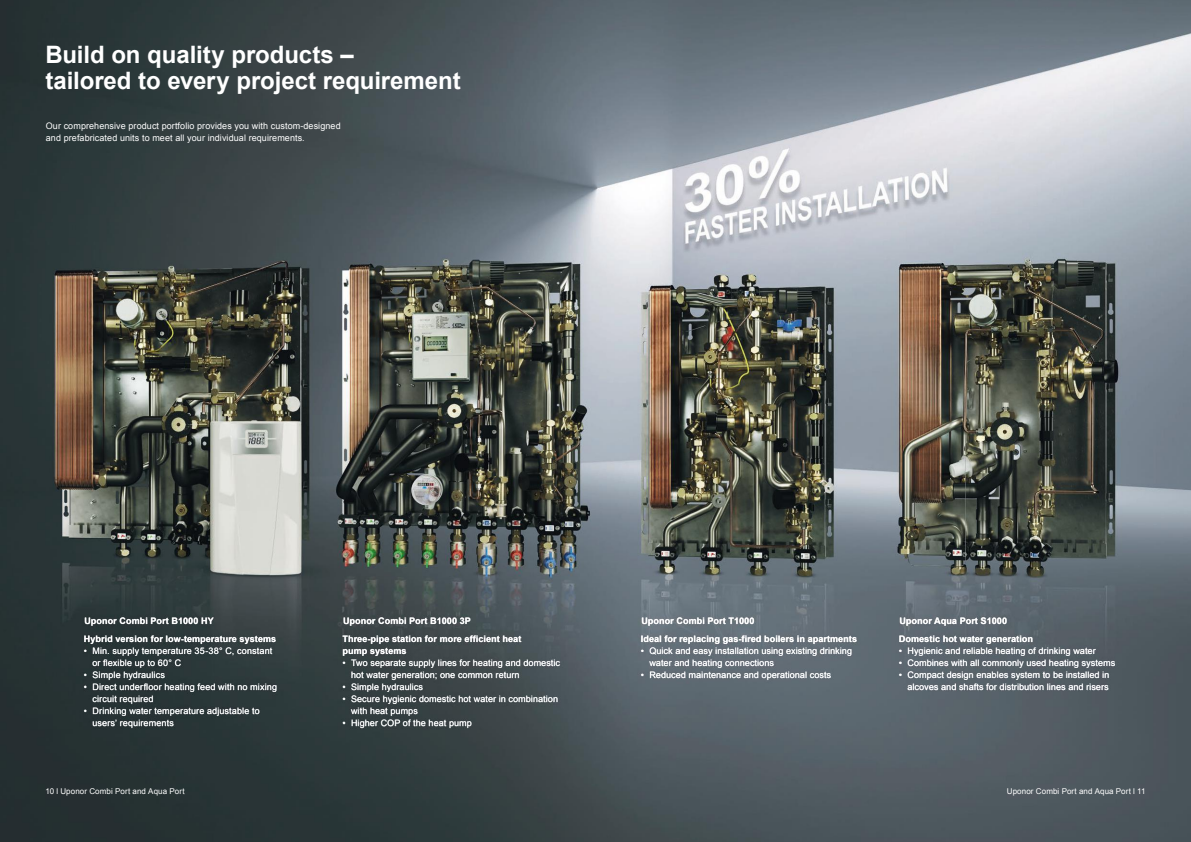
<style>
.page{position:relative;width:1191px;height:842px;background:#fff}
.page>*{position:absolute;margin:0;border:0;box-sizing:border-box;transform-origin:0 0}
.t1{font:700 24px/26px "Arial";letter-spacing:-.005em;color:#fff}
.t2{font:9px/12px "Arial";letter-spacing:.01em;color:#fff}
.t3{font:700 9px/12px "Arial";letter-spacing:.01em;color:#fff}
.t4{font:8px "Arial";letter-spacing:.01em;color:#fff}
</style>
<div class="page">
<img style="left:0;top:0;width:1191px;height:842px">
<h1 class="t1" style="left:45px;top:42px;width:417px">Build on quality products –<br>tailored to every project requirement</h1>
<p class="t2" style="left:46px;top:120px;width:296px">Our comprehensive product portfolio provides you with custom-designed and prefabricated units to meet all your individual requirements.</p>
<p class="t3" style="left:84px;top:615px;width:131px">Uponor Combi Port B1000 HY</p>
<p class="t3" style="left:343px;top:615px;width:129px">Uponor Combi Port B1000 3P</p>
<p class="t3" style="left:641px;top:615px;width:114px">Uponor Combi Port T1000</p>
<p class="t3" style="left:899px;top:615px;width:109px">Uponor Aqua Port S1000</p>
<p class="t3" style="left:84px;top:633px;width:194px">Hybrid version for low-temperature systems</p>
<p class="t2" style="left:92px;top:645px;width:181px;text-indent:-9px">• Min. supply temperature 35-38° C, constant or flexible up to 60° C</p>
<p class="t2" style="left:84px;top:669px;width:83px">• Simple hydraulics</p>
<p class="t2" style="left:92px;top:681px;width:186px;text-indent:-9px">• Direct underfloor heating feed with no mixing circuit required</p>
<p class="t2" style="left:92px;top:705px;width:169px;text-indent:-9px">• Drinking water temperature adjustable to users’ requirements</p>
<p class="t3" style="left:342px;top:633px;width:180px">Three-pipe station for more efficient heat pump systems</p>
<p class="t2" style="left:351px;top:657px;width:211px;text-indent:-9px">• Two separate supply lines for heating and domestic hot water generation; one common return</p>
<p class="t2" style="left:342px;top:681px;width:82px">• Simple hydraulics</p>
<p class="t2" style="left:351px;top:693px;width:208px;text-indent:-9px">• Secure hygienic domestic hot water in combination with heat pumps</p>
<p class="t2" style="left:342px;top:717px;width:131px">• Higher COP of the heat pump</p>
<p class="t3" style="left:641px;top:633px;width:218px">Ideal for replacing gas-fired boilers in apartments</p>
<p class="t2" style="left:649px;top:645px;width:204px;text-indent:-9px">• Quick and easy installation using existing drinking water and heating connections</p>
<p class="t2" style="left:641px;top:669px;width:192px">• Reduced maintenance and operational costs</p>
<p class="t3" style="left:899px;top:633px;width:136px">Domestic hot water generation</p>
<p class="t2" style="left:899px;top:645px;width:198px">• Hygienic and reliable heating of drinking water</p>
<p class="t2" style="left:899px;top:657px;width:218px">• Combines with all commonly used heating systems</p>
<p class="t2" style="left:899px;top:669px;width:212px;text-align:right">• Compact design enables system to be installed in alcoves and shafts for distribution lines and risers</p>
<p class="t4" style="left:45px;top:786px;width:141px">10 l Uponor Combi Port and Aqua Port</p>
<p class="t4" style="left:1006px;top:786px;width:140px">Uponor Combi Port and Aqua Port l 11</p>
</div>
